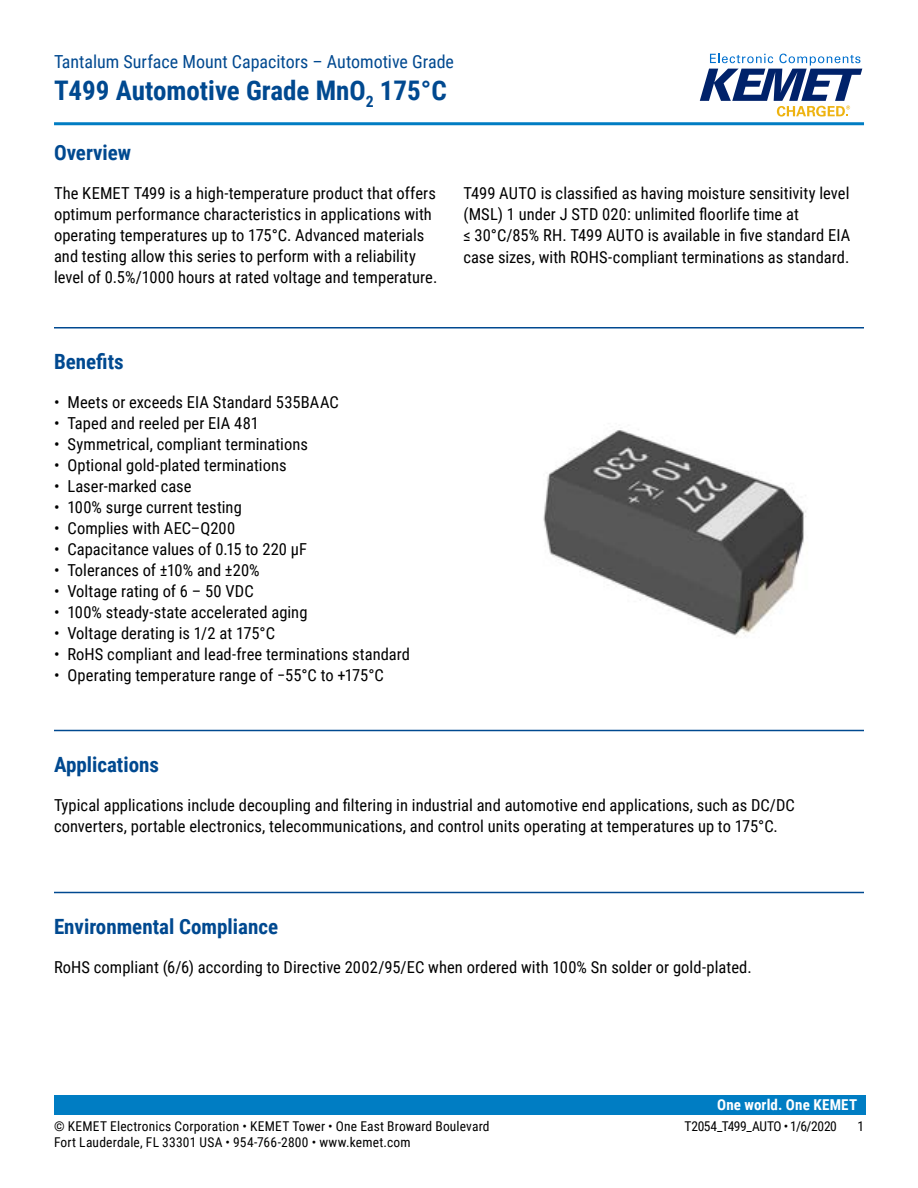
<style>
.page{position:relative;width:918px;height:1188px;background:#fff}
.page>*{position:absolute;margin:0;border:0;box-sizing:border-box;transform-origin:0 0}
.t1{font:700 27px "Roboto Condensed";color:#004990}
.t2{font:700 21px "Roboto Condensed";color:#004990}
.t3{font:18px "Roboto Condensed";color:#004990}
.t4{font:16.5px/21px "Roboto Condensed";letter-spacing:.005em;color:#000}
.t5{font:700 15px "Roboto Condensed";letter-spacing:.015em;color:#fff}
.t6{font:13.5px "Roboto Condensed";letter-spacing:.015em;color:#000}
.t7{font:13.5px "Roboto Condensed";letter-spacing:-.025em;color:#000}
</style>
<div class="page">
<svg style="left:700px;top:54px;width:162px;height:63px"></svg>
<hr style="left:54px;top:122px;width:810px;height:3px;background:#007dc3">
<div style="left:54px;top:1095px;width:811px;height:20px;background:#007dc3"></div>
<hr style="left:54px;top:327px;width:810px;height:1px;background:#004990">
<hr style="left:54px;top:892px;width:810px;height:1px;background:#004990">
<img style="left:543px;top:430px;width:263px;height:208px">
<hr style="left:54px;top:730px;width:810px;height:1px;background:#004990">
<p class="t3" style="left:54px;top:48px;width:402px">Tantalum Surface Mount Capacitors – Automotive Grade</p>
<h1 class="t1" style="left:54px;top:71px;width:394px">T499 Automotive Grade MnO<sub>2</sub> 175°C</h1>
<p class="t2" style="left:54px;top:138px;width:79px">Overview</p>
<p class="t4" style="left:54px;top:182px;width:385px">The KEMET T499 is a high-temperature product that offers optimum performance characteristics in applications with operating temperatures up to 175°C. Advanced materials and testing allow this series to perform with a reliability level of 0.5%/1000 hours at rated voltage and temperature.</p>
<p class="t4" style="left:463px;top:183px;width:388px">T499 AUTO is classified as having moisture sensitivity level (MSL) 1 under J STD 020: unlimited floorlife time at<br>≤ 30°C/85% RH. T499 AUTO is available in five standard EIA case sizes, with ROHS-compliant terminations as standard.</p>
<p class="t2" style="left:54px;top:347px;width:71px">Benefits</p>
<p class="t4" style="left:54px;top:391px;width:286px">• Meets or exceeds EIA Standard 535BAAC</p>
<p class="t4" style="left:54px;top:412px;width:206px">• Taped and reeled per EIA 481</p>
<p class="t4" style="left:54px;top:433px;width:255px">• Symmetrical, compliant terminations</p>
<p class="t4" style="left:54px;top:454px;width:234px">• Optional gold-plated terminations</p>
<p class="t4" style="left:54px;top:475px;width:139px">• Laser-marked case</p>
<p class="t4" style="left:54px;top:496px;width:189px">• 100% surge current testing</p>
<p class="t4" style="left:54px;top:517px;width:183px">• Complies with AEC–Q200</p>
<p class="t4" style="left:54px;top:538px;width:255px">• Capacitance values of 0.15 to 220 μF</p>
<p class="t4" style="left:54px;top:559px;width:207px">• Tolerances of ±10% and ±20%</p>
<p class="t4" style="left:54px;top:580px;width:201px">• Voltage rating of 6 – 50 VDC</p>
<p class="t4" style="left:54px;top:601px;width:255px">• 100% steady-state accelerated aging</p>
<p class="t4" style="left:54px;top:622px;width:223px">• Voltage derating is 1/2 at 175°C</p>
<p class="t4" style="left:54px;top:643px;width:358px">• RoHS compliant and lead-free terminations standard</p>
<p class="t4" style="left:54px;top:664px;width:331px">• Operating temperature range of −55°C to +175°C</p>
<p class="t2" style="left:54px;top:750px;width:107px">Applications</p>
<p class="t4" style="left:54px;top:794px;width:743px">Typical applications include decoupling and filtering in industrial and automotive end applications, such as DC/DC converters, portable electronics, telecommunications, and control units operating at temperatures up to 175°C.</p>
<p class="t2" style="left:54px;top:912px;width:226px">Environmental Compliance</p>
<p class="t4" style="left:54px;top:956px;width:699px">RoHS compliant (6/6) according to Directive 2002/95/EC when ordered with 100% Sn solder or gold-plated.</p>
<p class="t5" style="left:717px;top:1094px;width:142px">One world. One KEMET</p>
<p class="t6" style="left:54px;top:1116px;width:437px">© KEMET Electronics Corporation • KEMET Tower • One East Broward Boulevard</p>
<p class="t7" style="left:685px;top:1116px;width:154px">T2054_T499_AUTO • 1/6/2020</p>
<p class="t6" style="left:857px;top:1116px;width:8px">1</p>
<p class="t6" style="left:54px;top:1133px;width:358px">Fort Lauderdale, FL 33301 USA • 954-766-2800 • www.kemet.com</p>
</div>
